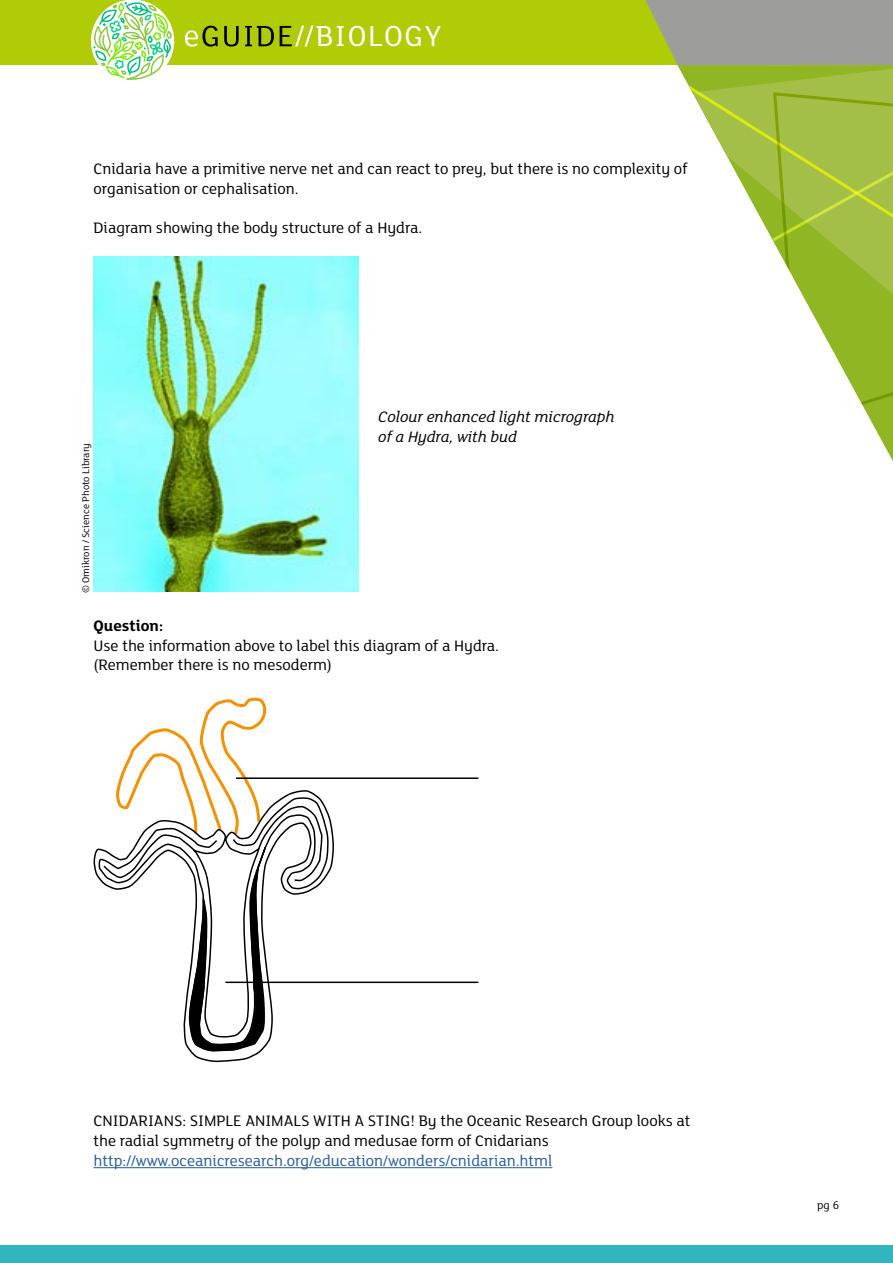
<style>
.page{position:relative;width:893px;height:1263px;background:#fff}
.page>*{position:absolute;margin:0;border:0;box-sizing:border-box;transform-origin:0 0}
.t1{font:31.5px "FS Lola";letter-spacing:.05em;color:#fff}
.t2{font:16.5px/19.8px "FS Lola";color:#000}
.t3{font:16.5px "FS Lola";color:#275b9b}
.t4{font:italic 16.5px/19.8px "FS Lola";color:#000}
.t5{font:700 16.5px "FS Lola";color:#000}
.t6{font:12px "FS Lola";color:#000}
.t7{font:10.5px "FS Lola";color:#000}
</style>
<div class="page">
<div style="left:0;top:0;width:893px;height:65px;background:#b2cb07"></div>
<svg style="left:645px;top:0;width:248px;height:65px;background:#9ea091"></svg>
<svg style="left:678px;top:65px;width:215px;height:391px"></svg>
<svg style="left:771px;top:91px;width:122px;height:336px"></svg>
<div style="left:0;top:1246px;width:893px;height:17px;background:#33b5bf"></div>
<svg style="left:185px;top:26px;width:33px;height:21px"></svg>
<svg style="left:224px;top:26px;width:15px;height:21px"></svg>
<svg style="left:245px;top:26px;width:29px;height:20px"></svg>
<svg style="left:280px;top:26px;width:33px;height:21px"></svg>
<div style="left:91px;top:0;width:83px;height:83px;background:#fff;border-radius:50%"></div>
<svg style="left:94px;top:2px;width:78px;height:78px"></svg>
<hr style="left:94px;top:1167px;width:458px;height:1px;background:#275b9b">
<img style="left:94px;top:256px;width:264px;height:335px">
<svg style="left:117px;top:697px;width:150px;height:91px"></svg>
<svg style="left:92px;top:788px;width:243px;height:458px"></svg>
<svg style="left:189px;top:864px;width:76px;height:188px"></svg>
<hr style="left:225px;top:981px;width:253px;height:2px;background:#000">
<hr style="left:236px;top:777px;width:242px;height:2px;background:#000">
<h1 class="t1" style="left:316px;top:15px;width:127px">BIOLOGY</h1>
<p class="t2" style="left:94px;top:158px;width:595px">Cnidaria have a primitive nerve net and can react to prey, but there is no complexity of organisation or cephalisation.</p>
<p class="t2" style="left:94px;top:217px;width:330px">Diagram showing the body structure of a Hydra.</p>
<p class="t7" style="left:79px;top:593px;width:152px;rotate:-90deg">© Omikron / Science Photo Library</p>
<p class="t4" style="left:378px;top:406px;width:238px">Colour enhanced light micrograph of a Hydra, with bud</p>
<p class="t5" style="left:94px;top:614px;width:71px">Question:</p>
<p class="t2" style="left:94px;top:635px;width:407px">Use the information above to label this diagram of a Hydra. (Remember there is no mesoderm)</p>
<p class="t2" style="left:94px;top:1110px;width:598px">CNIDARIANS: SIMPLE ANIMALS WITH A STING! By the Oceanic Research Group looks at the radial symmetry of the polyp and medusae form of Cnidarians</p>
<p class="t3" style="left:94px;top:1149px;width:460px">http://www.oceanicresearch.org/education/wonders/cnidarian.html</p>
<p class="t6" style="left:817px;top:1197px;width:23px">pg 6</p>
</div>
